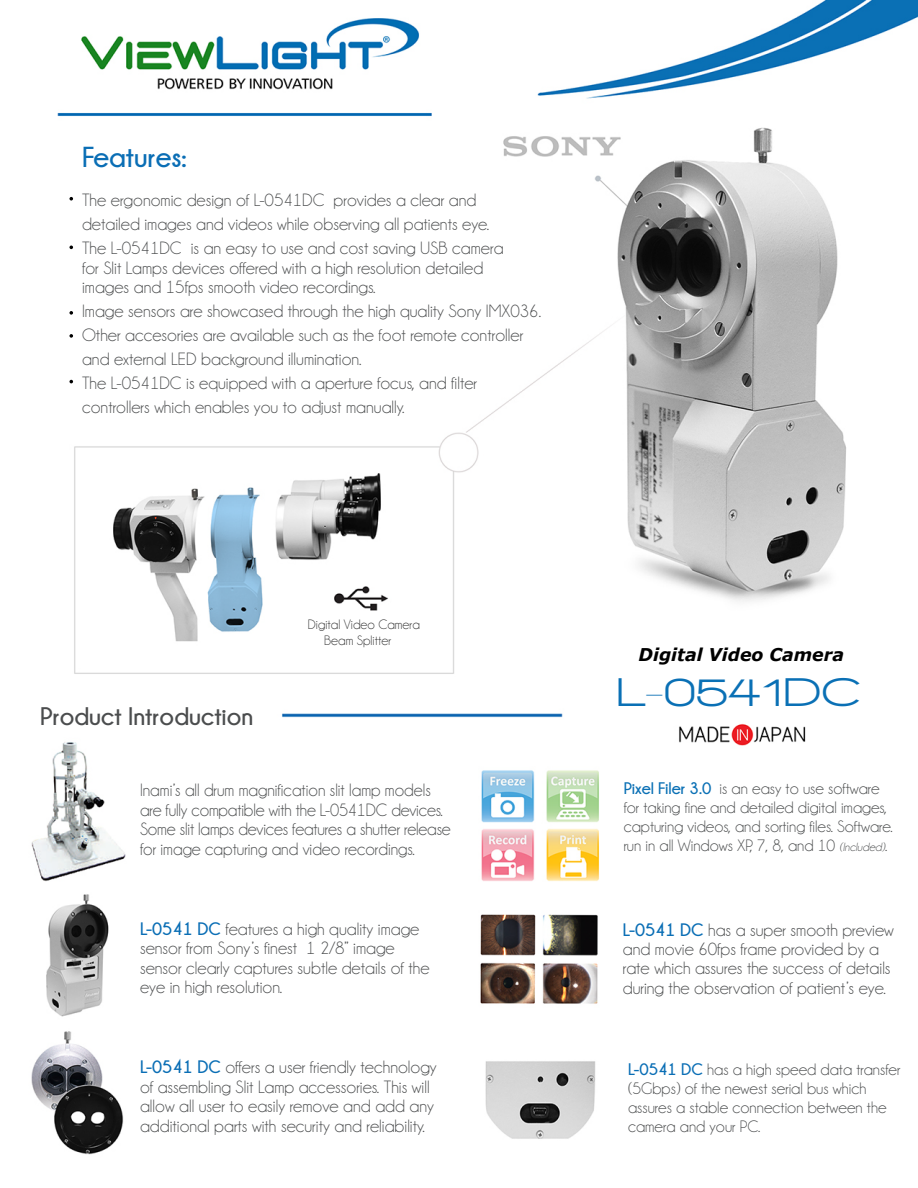
<style>
.page{position:relative;width:918px;height:1188px;background:#fff}
.page>*{position:absolute;margin:0;border:0;box-sizing:border-box;transform-origin:0 0}
.t1{font:800 40.95px "Walkway Expand";color:#0a70b5}
.t2{font:700 28.8px "Champagne&Limousines";color:#0a6eb5}
.t3{font:700 25.35px "Champagne&Limousines";color:#4b4d4e}
.t4{font:18px/19.5px "Champagne&Limousines";color:#4b4d4e}
.t5{font:italic 700 17.55px "Verdana";color:#000}
.t6{font:16.65px/19px "Champagne&Limousines";color:#4b4d4e}
.t7{font:13.8px/15.6px "Champagne&Limousines";color:#363636}
.s1{font-weight:700;color:#0a6eb5}
.s2{font-weight:700;color:#0a70b5}
.s3{font-style:italic;font-size:12px}
</style>
<div class="page">
<img style="left:31px;top:0;width:887px;height:1155px">
<svg style="left:69px;top:197px;width:4px;height:4px"></svg>
<svg style="left:69px;top:246px;width:4px;height:3px"></svg>
<svg style="left:69px;top:334px;width:4px;height:4px"></svg>
<svg style="left:69px;top:380px;width:4px;height:3px"></svg>
<svg style="left:69px;top:311px;width:4px;height:4px"></svg>
<h2 class="t2" style="left:82px;top:141px;width:106px">Features:</h2>
<p class="t4" style="left:82px;top:188px;width:423px;line-height:24px">The ergonomic design of L-0541DC provides a clear and detailed images and videos while observing all patients eye.<br>The L-0541DC is an easy to use and cost saving USB camera</p>
<p class="t4" style="left:82px;top:258px;width:403px">for Slit Lamps devices offered with a high resolution detailed images and 15fps smooth video recordings.</p>
<p class="t4" style="left:82px;top:299px;width:461px;line-height:24px">Image sensors are showcased through the high quality Sony IMX036.<br>Other accesories are available such as the foot remote controller and external LED background illumination.<br>The L-0541DC is equipped with a aperture focus, and filter controllers which enables you to adjust manually.</p>
<h3 class="t3" style="left:40px;top:702px;width:215px">Product Introduction</h3>
<p class="t7" style="left:324px;top:617px;width:97px;text-indent:-16px">Digital Video Camera<br>Beam Splitter</p>
<p class="t4" style="left:140px;top:781px;width:312px">Inami’s all drum magnification slit lamp models are fully compatible with the L-0541DC devices.<br>Some slit lamps devices features a shutter release for image capturing and video recordings.</p>
<p class="t4" style="left:140px;top:919px;width:291px"><span class="s1">L-0541 DC</span> features a high quality image sensor from Sony’s finest 1 2/8” image sensor clearly captures subtle details of the eye in high resolution.</p>
<p class="t4" style="left:140px;top:1057px;width:298px"><span class="s1">L-0541 DC</span> offers a user friendly technology of assembling Slit Lamp accessories. This will allow all user to easily remove and add any additional parts with security and reliability.</p>
<p class="t5" style="left:639px;top:642px;width:207px">Digital Video Camera</p>
<h1 class="t1" style="left:617px;top:670px;width:246px">L-0541DC</h1>
<p class="t6" style="left:624px;top:779px;width:271px"><span class="s2">Pixel Filer 3.0</span> is an easy to use software for taking fine and detailed digital images, capturing videos, and sorting files. Software. run in all Windows XP, 7, 8, and 10 <span class="s3">(Included)</span>.</p>
<p class="t4" style="left:623px;top:920px;width:273px"><span class="s1">L-0541 DC</span> has a super smooth preview and movie 60fps frame provided by a rate which assures the success of details during the observation of patient’s eye.</p>
<p class="t6" style="left:628px;top:1060px;width:274px"><span class="s1">L-0541 DC</span> has a high speed data transfer (5Gbps) of the newest serial bus which assures a stable connection between the camera and your PC.</p>
</div>
